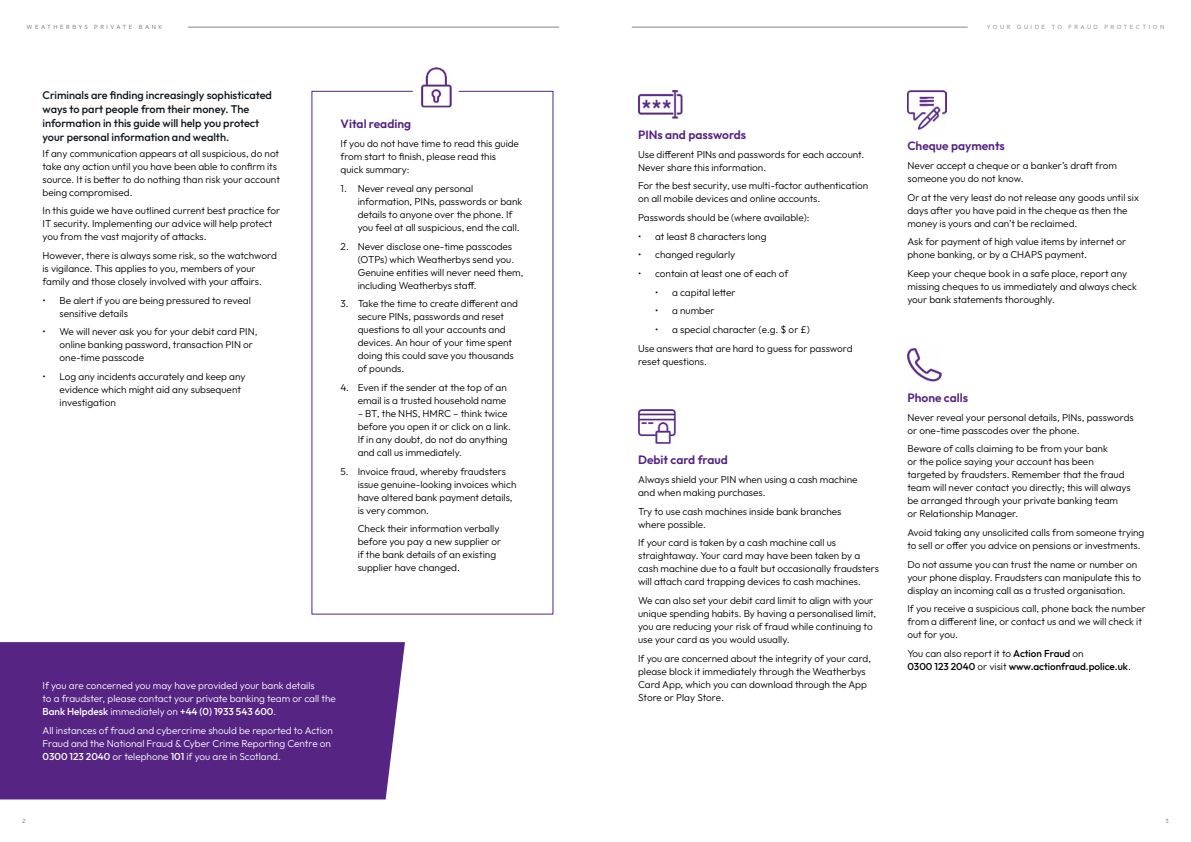
<style>
.page{position:relative;width:1191px;height:842px;background:#fff}
.page>*{position:absolute;margin:0;border:0;box-sizing:border-box;transform-origin:0 0}
.t1{font:600 12px "Outfit";color:#562483}
.t2{font:500 11px/14px "Outfit";color:#0f171f}
.t3{font:300 10px/13px "Outfit";color:#000}
.t4{font:300 10px/13px "Outfit";color:#fff}
.t5{font:500 10px/13px "Outfit";color:#000}
.t6{font:300 6px "Outfit";letter-spacing:.42em;color:#7c868d}
.t7{font:300 6px "Outfit";letter-spacing:.415em;color:#6f6f6e}
.s1{font-weight:500}
.s2{font-weight:300}
</style>
<div class="page">
<hr style="left:188px;top:27px;width:371px;height:1px;background:#7c868d">
<hr style="left:632px;top:27px;width:335px;height:1px;background:#7c868d">
<img style="left:638px;top:91px;width:45px;height:28px">
<img style="left:638px;top:410px;width:38px;height:34px">
<img style="left:907px;top:91px;width:39px;height:39px">
<img style="left:907px;top:348px;width:34px;height:34px">
<img style="left:422px;top:68px;width:30px;height:40px">
<div style="left:0;top:642px;width:405px;height:157px;background:#562483"></div>
<p class="t7" style="left:27px;top:24px;width:137px">WEATHERBYS PRIVATE BANK</p>
<p class="t6" style="left:986px;top:24px;width:179px">YOUR GUIDE TO FRAUD PROTECTION</p>
<p class="t2" style="left:43px;top:88px;width:231px">Criminals are finding increasingly sophisticated ways to part people from their money. The information in this guide will help you protect your personal information and wealth.</p>
<p class="t3" style="left:43px;top:147px;width:239px">If any communication appears at all suspicious, do not take any action until you have been able to confirm its source. It is better to do nothing than risk your account being compromised.</p>
<p class="t3" style="left:43px;top:204px;width:239px">In this guide we have outlined current best practice for<br>IT security. Implementing our advice will help protect you from the vast majority of attacks.</p>
<p class="t3" style="left:43px;top:249px;width:236px">However, there is always some risk, so the watchword is vigilance. This applies to you, members of your family and those closely involved with your affairs.</p>
<p class="t3" style="left:60px;top:294px;width:193px;text-indent:-17px">• Be alert if you are being pressured to reveal sensitive details</p>
<p class="t3" style="left:60px;top:326px;width:199px;text-indent:-17px">• We will never ask you for your debit card PIN, online banking password, transaction PIN or one-time passcode</p>
<p class="t3" style="left:60px;top:371px;width:188px;text-indent:-17px">• Log any incidents accurately and keep any evidence which might aid any subsequent investigation</p>
<p class="t1" style="left:341px;top:120px;width:72px">Vital reading</p>
<p class="t3" style="left:341px;top:137px;width:180px">If you do not have time to read this guide from start to finish, please read this quick summary:</p>
<p class="t3" style="left:358px;top:183px;width:166px;text-indent:-17px">1. Never reveal any personal information, PINs, passwords or bank details to anyone over the phone. If you feel at all suspicious, end the call.</p>
<p class="t3" style="left:358px;top:240px;width:167px;text-indent:-17px">2. Never disclose one-time passcodes (OTPs) which Weatherbys send you.<br>Genuine entities will never need them, including Weatherbys staff.</p>
<p class="t3" style="left:358px;top:298px;width:162px;text-indent:-17px">3. Take the time to create different and secure PINs, passwords and reset questions to all your accounts and devices. An hour of your time spent doing this could save you thousands of pounds.</p>
<p class="t3" style="left:341px;top:382px;width:168px;text-align:right">4. Even if the sender at the top of an email is a trusted household name</p>
<p class="t3" style="left:358px;top:407px;width:155px">– BT, the NHS, HMRC – think twice before you open it or click on a link.<br>If in any doubt, do not do anything and call us immediately.</p>
<p class="t3" style="left:358px;top:465px;width:160px;text-indent:-17px">5. Invoice fraud, whereby fraudsters issue genuine-looking invoices which have altered bank payment details, is very common.</p>
<p class="t3" style="left:358px;top:522px;width:145px">Check their information verbally before you pay a new supplier or if the bank details of an existing supplier have changed.</p>
<p class="t4" style="left:43px;top:680px;width:295px">If you are concerned you may have provided your bank details<br>to a fraudster, please contact your private banking team or call the<br><span class="s1">Bank Helpdesk</span> immediately on <span class="s1">+44 (0) 1933 543 600</span>.</p>
<p class="t4" style="left:43px;top:724px;width:292px">All instances of fraud and cybercrime should be reported to Action<br>Fraud and the National Fraud &amp; Cyber Crime Reporting Centre on<br><span class="s1">0300 123 2040</span> or telephone <span class="s1">101</span> if you are in Scotland.</p>
<p class="t1" style="left:638px;top:130px;width:110px">PINs and passwords</p>
<p class="t3" style="left:638px;top:148px;width:228px">Use different PINs and passwords for each account.<br>Never share this information.</p>
<p class="t3" style="left:638px;top:180px;width:232px">For the best security, use multi-factor authentication on all mobile devices and online accounts.</p>
<p class="t3" style="left:638px;top:211px;width:173px">Passwords should be (where available):</p>
<p class="t3" style="left:638px;top:231px;width:130px">• at least 8 characters long</p>
<p class="t3" style="left:638px;top:249px;width:99px">• changed regularly</p>
<p class="t3" style="left:638px;top:268px;width:152px">• contain at least one of each of</p>
<p class="t3" style="left:655px;top:287px;width:82px">• a capital letter</p>
<p class="t3" style="left:655px;top:305px;width:61px">• a number</p>
<p class="t3" style="left:638px;top:321px;width:216px;line-height:18.7px;text-indent:17px">• a special character (e.g. $ or £)<br>Use answers that are hard to guess for password</p>
<p class="t3" style="left:638px;top:355px;width:70px">reset questions.</p>
<p class="t1" style="left:638px;top:455px;width:91px">Debit card fraud</p>
<p class="t3" style="left:638px;top:473px;width:221px">Always shield your PIN when using a cash machine and when making purchases.</p>
<p class="t3" style="left:638px;top:505px;width:205px">Try to use cash machines inside bank branches where possible.</p>
<p class="t3" style="left:638px;top:537px;width:242px">If your card is taken by a cash machine call us straightaway. Your card may have been taken by a cash machine due to a fault but occasionally fraudsters will attach card trapping devices to cash machines.</p>
<p class="t3" style="left:638px;top:594px;width:240px">We can also set your debit card limit to align with your unique spending habits. By having a personalised limit, you are reducing your risk of fraud while continuing to use your card as you would usually.</p>
<p class="t3" style="left:638px;top:652px;width:234px">If you are concerned about the integrity of your card, please block it immediately through the Weatherbys Card App, which you can download through the App Store or Play Store.</p>
<p class="t1" style="left:907px;top:142px;width:99px">Cheque payments</p>
<p class="t3" style="left:907px;top:159px;width:211px">Never accept a cheque or a banker’s draft from someone you do not know.</p>
<p class="t3" style="left:907px;top:191px;width:233px">Or at the very least do not release any goods until six days after you have paid in the cheque as then the money is yours and can’t be reclaimed.</p>
<p class="t3" style="left:907px;top:236px;width:220px">Ask for payment of high value items by internet or phone banking, or by a CHAPS payment.</p>
<p class="t3" style="left:907px;top:267px;width:231px">Keep your cheque book in a safe place, report any missing cheques to us immediately and always check your bank statements thoroughly.</p>
<p class="t1" style="left:907px;top:393px;width:62px">Phone calls</p>
<p class="t3" style="left:907px;top:411px;width:228px">Never reveal your personal details, PINs, passwords or one-time passcodes over the phone.</p>
<p class="t3" style="left:907px;top:442px;width:225px">Beware of calls claiming to be from your bank<br>or the police saying your account has been targeted by fraudsters. Remember that the fraud team will never contact you directly; this will always be arranged through your private banking team<br>or Relationship Manager.</p>
<p class="t3" style="left:907px;top:526px;width:238px">Avoid taking any unsolicited calls from someone trying to sell or offer you advice on pensions or investments.</p>
<p class="t3" style="left:907px;top:558px;width:235px">Do not assume you can trust the name or number on your phone display. Fraudsters can manipulate this to display an incoming call as a trusted organisation.</p>
<p class="t3" style="left:907px;top:603px;width:240px">If you receive a suspicious call, phone back the number from a different line, or contact us and we will check it out for you.</p>
<p class="t5" style="left:907px;top:647px;width:225px"><span class="s2">You can also report it to</span> Action Fraud <span class="s2">on<br></span>0300 123 2040 <span class="s2">or visit</span> www.actionfraud.police.uk<span class="s2">.</span></p>
<p class="t7" style="left:22px;top:818px;width:5px">2</p>
<p class="t7" style="left:1165px;top:818px;width:5px">3</p>
</div>
